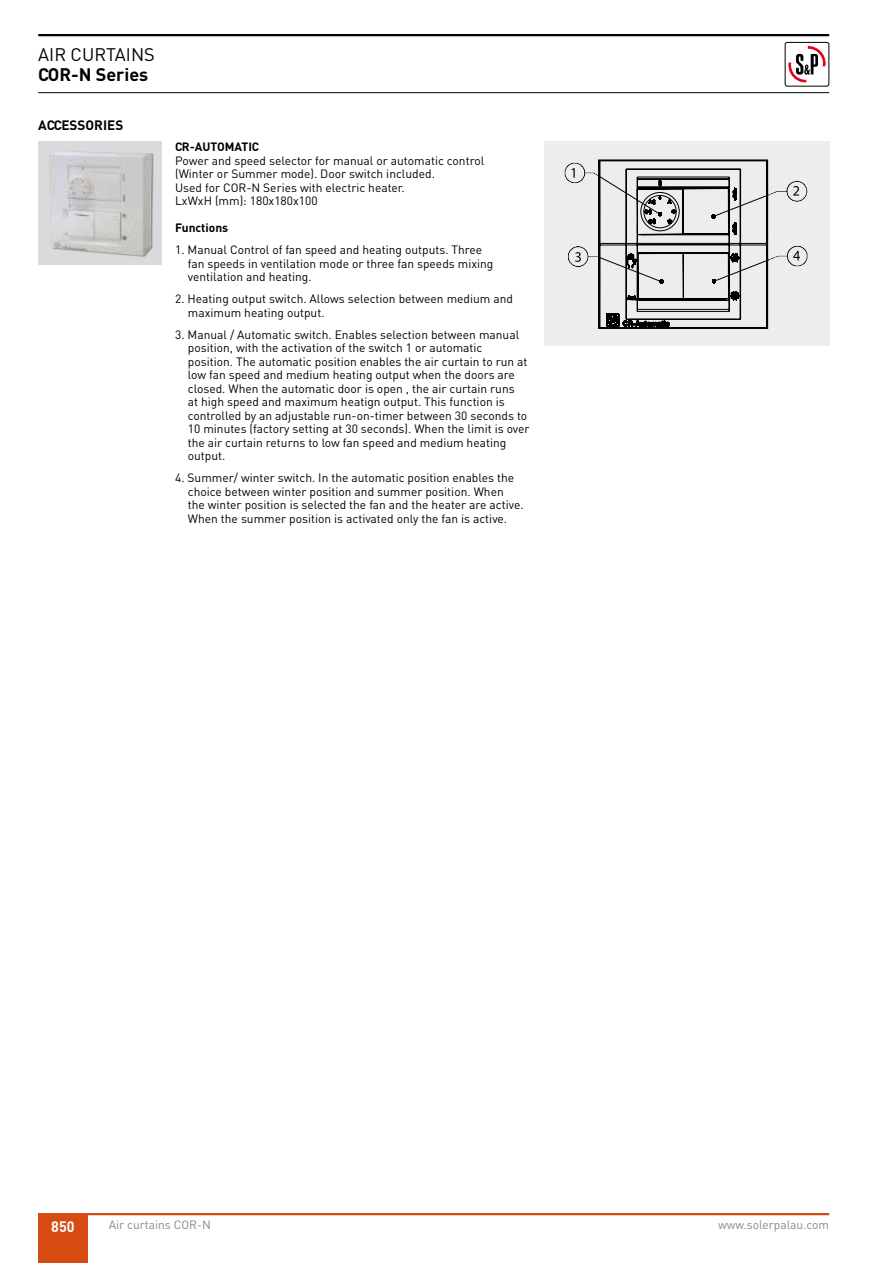
<style>
.page{position:relative;width:893px;height:1263px;background:#fff}
.page>*{position:absolute;margin:0;border:0;box-sizing:border-box;transform-origin:0 0}
.t1{font:18px "DIN";color:#000}
.t2{font:700 18px "DIN";color:#000}
.t3{font:700 15px "DIN";color:#fff;scale:.95 1}
.t4{font:700 13.5px "DIN";color:#000}
.t5{font:12px/13.5px "DIN";color:#000}
.t6{font:12px "DIN";color:#87888a}
.t7{font:700 12px "DIN";color:#000}
</style>
<div class="page">
<hr style="left:38px;top:1213px;width:791px;height:2px;background:#d64c13">
<div style="left:38px;top:1214px;width:49px;height:49px;background:#d64c13"></div>
<hr style="left:38px;top:34px;width:791px;height:2px;background:#000">
<hr style="left:38px;top:92px;width:791px;height:1px;background:#000">
<svg style="left:788px;top:47px;width:38px;height:36px"></svg>
<div style="left:785px;top:42px;width:44px;height:44px;border:1px solid #000;border-radius:2px"></div>
<div style="left:38px;top:141px;width:124px;height:124px;background:#d9dadb"></div>
<img style="left:49px;top:151px;width:103px;height:105px">
<div style="left:544px;top:141px;width:285px;height:205px;background:#eceded"></div>
<svg style="left:565px;top:159px;width:242px;height:170px"></svg>
<h1 class="t1" style="left:38px;top:43px;width:118px">AIR CURTAINS</h1>
<h1 class="t2" style="left:38px;top:62px;width:112px">COR-N Series</h1>
<p class="t4" style="left:38px;top:117px;width:87px">accessori es</p>
<p class="t7" style="left:175px;top:139px;width:85px">CR-AUTOMATIC</p>
<p class="t5" style="left:175px;top:154px;width:311px">Power and speed selector for manual or automatic control (Winter or Summer mode). Door switch included.<br>Used for COR-N Series with electric heater.<br>LxWxH (mm): 180x180x100</p>
<p class="t7" style="left:175px;top:220px;width:55px">Functions</p>
<p class="t5" style="left:188px;top:243px;width:307px;text-indent:-13px">1. Manual Control of fan speed and heating outputs. Three fan speeds in ventilation mode or three fan speeds mixing ventilation and heating.</p>
<p class="t5" style="left:188px;top:292px;width:327px;text-indent:-13px">2. Heating output switch. Allows selection between medium and maximum heating output.</p>
<p class="t5" style="left:188px;top:328px;width:343px;text-indent:-13px">3. Manual / Automatic switch. Enables selection between manual position, with the activation of the switch 1 or automatic position. The automatic position enables the air curtain to run at low fan speed and medium heating output when the doors are closed. When the automatic door is open , the air curtain runs<br>at high speed and maximum heatign output. This function is controlled by an adjustable run-on-timer between 30 seconds to 10 minutes (factory setting at 30 seconds). When the limit is over the air curtain returns to low fan speed and medium heating output.</p>
<p class="t5" style="left:188px;top:471px;width:337px;text-indent:-13px">4. Summer/ winter switch. In the automatic position enables the choice between winter position and summer position. When the winter position is selected the fan and the heater are active.<br>When the summer position is activated only the fan is active.</p>
<p class="t3" style="left:51px;top:1217px;width:26px">850</p>
<p class="t6" style="left:109px;top:1217px;width:104px">Air curtains COR-N</p>
<p class="t6" style="left:718px;top:1217px;width:112px">www.solerpalau.com</p>
</div>
